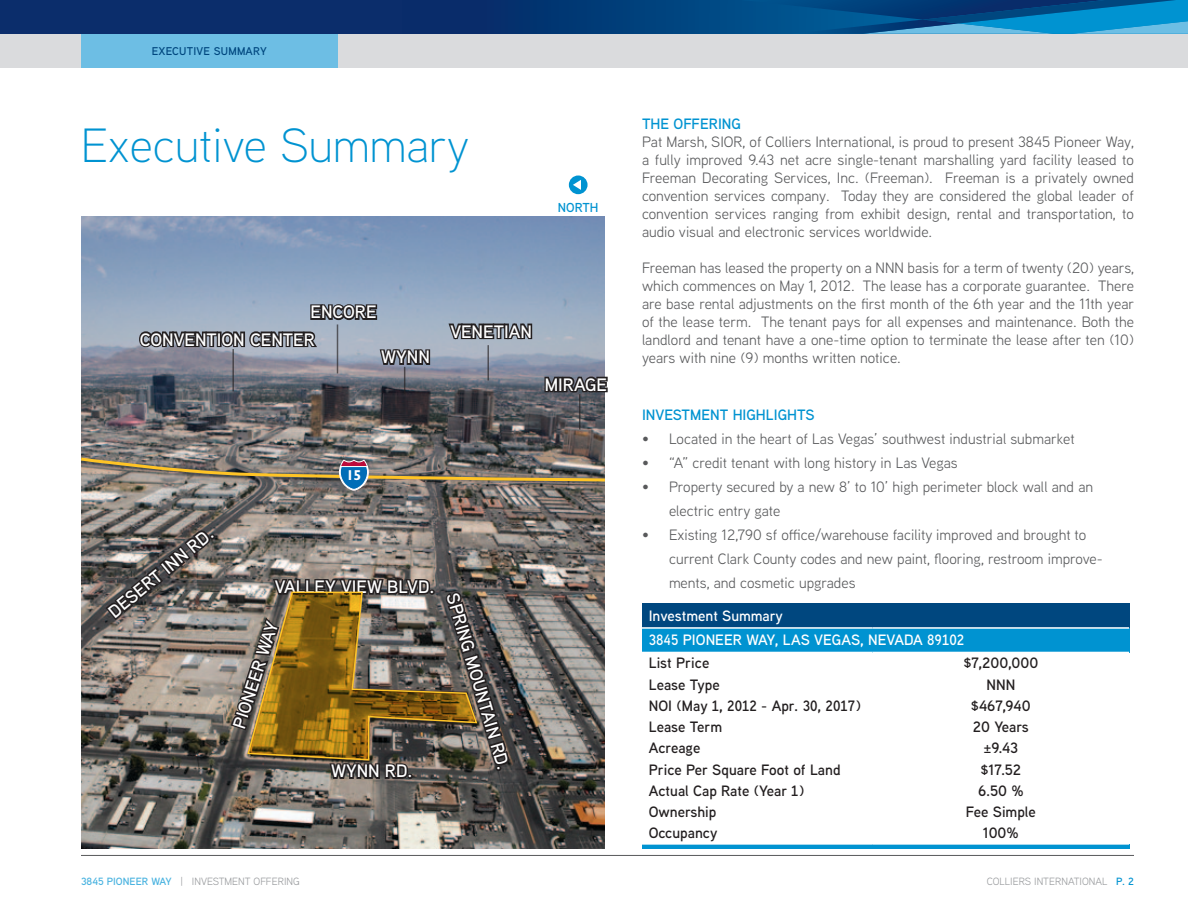
<style>
.page{position:relative;width:1188px;height:918px;background:#fff}
.page>*{position:absolute;margin:0;border:0;box-sizing:border-box;transform-origin:0 0}
.t1{font:300 48px "Aaux Next";color:#0093d1}
.t2{font:600 18px "Aaux Next";color:#fff}
.t3{font:15px/18px "Aaux Next";color:#58595b;text-align:justify}
.t4{font:600 15px "Aaux Next";color:#231f20}
.t5{font:600 15px/24.5px "Aaux Next";color:#fff}
.t6{font:600 15px "Aaux Next";color:#0093d1}
.t7{font:700 14.4px "Gill Sans";color:#fff}
.t8{font:700 14.4px "Gill Sans";color:#fff;scale:1.25 1}
.t9{font:600 13.05px "Aaux Next";color:#0093d1}
.t10{font:600 11.25px "Aaux Next";letter-spacing:.02em;color:#00477f}
.t11{font:10.5px "Aaux Next";color:#97999c}
.s1{font-weight:600;color:#4ab3e0}
.s2{font-weight:600;color:#0093d1}
</style>
<div class="page">
<hr style="left:81px;top:855px;width:1053px;height:1px;background:#58595b">
<div style="left:0;top:34px;width:1188px;height:34px;background:#dadbdd"></div>
<div style="left:0;top:0;width:1188px;height:34px;background:#0b2d6b"></div>
<svg style="left:544px;top:0;width:197px;height:34px"></svg>
<svg style="left:741px;top:0;width:447px;height:34px"></svg>
<div style="left:81px;top:34px;width:257px;height:34px;background:#6dbee4"></div>
<img style="left:81px;top:216px;width:524px;height:633px">
<div style="left:642px;top:603px;width:487px;height:25px;background:#00477f"></div>
<div style="left:642px;top:628px;width:487px;height:24px;background:#0093d1"></div>
<hr style="left:642px;top:844px;width:487px;height:4px;background:#0093d1">
<hr style="left:642px;top:627px;width:231px;height:2px;background:#fff">
<hr style="left:873px;top:627px;width:256px;height:2px;background:#fff">
<hr style="left:642px;top:843px;width:231px;height:2px;background:#fff">
<hr style="left:873px;top:843px;width:256px;height:2px;background:#fff">
<div style="left:569px;top:176px;width:19px;height:18px;background:#0093d1;border-radius:50%"></div>
<svg style="left:573px;top:180px;width:8px;height:10px"></svg>
<svg style="left:446px;top:318px;width:88px;height:27px;background:#6a707a"></svg>
<svg style="left:543px;top:367px;width:65px;height:29px;background:#51535c"></svg>
<img style="left:103px;top:530px;width:112px;height:92px">
<svg style="left:138px;top:299px;width:294px;height:95px;background:#7f8694"></svg>
<hr style="left:487px;top:345px;width:2px;height:36px;background:#231f20">
<hr style="left:579px;top:394px;width:1px;height:36px;background:#231f20">
<img style="left:229px;top:571px;width:281px;height:216px">
<img style="left:81px;top:456px;width:524px;height:35px">
<p class="t10" style="left:152px;top:43px;width:117px">EXECUTIVE SUMMARY</p>
<h1 class="t1" style="left:81px;top:113px;width:390px">Executive Summary</h1>
<p class="t9" style="left:558px;top:198px;width:42px">NORTH</p>
<p class="t2" style="left:310px;top:300px;width:68px">ENCORE</p>
<p class="t2" style="left:140px;top:327px;width:176px">CONVENTION CENTER</p>
<p class="t2" style="left:381px;top:345px;width:50px">WYNN</p>
<p class="t2" style="left:450px;top:319px;width:83px">VENETIAN</p>
<p class="t2" style="left:545px;top:372px;width:64px">MIRAGE</p>
<p class="t7" style="left:346px;top:467px;width:17px">15</p>
<p class="t2" style="left:103px;top:604px;width:131px;rotate:-39deg">DESERT INN RD.</p>
<p class="t2" style="left:275px;top:574px;width:161px">VALLEY VIEW BLVD.</p>
<p class="t2" style="left:227px;top:724px;width:113px;rotate:-72deg">PIONEER WAY</p>
<p class="t2" style="left:331px;top:759px;width:83px">WYNN RD.</p>
<p class="t2" style="left:463px;top:590px;width:185px;rotate:73deg">SPRING MOUNTAIN RD.</p>
<p class="t8" style="left:476px;top:697px;width:14px;rotate:-180deg">N</p>
<p class="t6" style="left:642px;top:114px;width:67px">The Offering</p>
<p class="t3" style="left:642px;top:133px;width:494px">Pat Marsh, SIOR, of Colliers International, is proud to present 3845 Pioneer Way, a fully improved 9.43 net acre single-tenant marshalling yard facility leased to Freeman Decorating Services, Inc. (Freeman). Freeman is a privately owned convention services company. Today they are considered the global leader of convention services ranging from exhibit design, rental and transportation, to audio visual and electronic services worldwide.</p>
<p class="t3" style="left:642px;top:259px;width:494px">Freeman has leased the property on a NNN basis for a term of twenty (20) years, which commences on May 1, 2012. The lease has a corporate guarantee. There are base rental adjustments on the first month of the 6th year and the 11th year of the lease term. The tenant pays for all expenses and maintenance. Both the landlord and tenant have a one-time option to terminate the lease after ten (10) years with nine (9) months written notice.</p>
<p class="t6" style="left:642px;top:405px;width:10px">investment</p>
<p class="t6" style="left:733px;top:405px;width:19px">Highlights</p>
<p class="t3" style="left:642px;top:430px;width:434px">• Located in the heart of Las Vegas’ southwest industrial submarket</p>
<p class="t3" style="left:642px;top:454px;width:317px">• “A” credit tenant with long history in Las Vegas</p>
<p class="t3" style="left:669px;top:475px;width:426px;line-height:24px;text-indent:-27px">• Property secured by a new 8’ to 10’ high perimeter block wall and an electric entry gate</p>
<p class="t3" style="left:669px;top:523px;width:435px;line-height:24px;text-align:left;text-indent:-27px">• Existing 12,790 sf office/warehouse facility improved and brought to current Clark County codes and new paint, flooring, restroom improve&shy;ments, and cosmetic upgrades</p>
<p class="t5" style="left:649px;top:603px;width:317px">Investment Summary<br>3845 PIONEER WAY, LAS VEGAS, NEVADA 89102</p>
<p class="t4" style="left:649px;top:653px;width:62px">List Price</p>
<p class="t4" style="left:963px;top:653px;width:76px">$7,200,000</p>
<p class="t4" style="left:649px;top:674px;width:73px">Lease Type</p>
<p class="t4" style="left:986px;top:674px;width:30px">NNN</p>
<p class="t4" style="left:649px;top:695px;width:214px">NOI (May 1, 2012 - Apr. 30, 2017)</p>
<p class="t4" style="left:971px;top:695px;width:61px">$467,940</p>
<p class="t4" style="left:649px;top:717px;width:75px">Lease Term</p>
<p class="t4" style="left:973px;top:717px;width:58px">20 Years</p>
<p class="t4" style="left:649px;top:738px;width:53px">Acreage</p>
<p class="t4" style="left:983px;top:738px;width:36px">±9.43</p>
<p class="t4" style="left:649px;top:759px;width:193px">Price Per Square Foot of Land</p>
<p class="t4" style="left:980px;top:759px;width:42px">$17.52</p>
<p class="t4" style="left:649px;top:780px;width:157px">Actual Cap Rate (Year 1)</p>
<p class="t4" style="left:978px;top:780px;width:47px">6.50 %</p>
<p class="t4" style="left:649px;top:802px;width:69px">Ownership</p>
<p class="t4" style="left:966px;top:802px;width:71px">Fee Simple</p>
<p class="t4" style="left:649px;top:823px;width:70px">Occupancy</p>
<p class="t4" style="left:983px;top:823px;width:37px">100%</p>
<p class="t11" style="left:81px;top:874px;width:220px"><span class="s1">3845 PIONEER WAY</span> | INVESTMENT OFFERING</p>
<p class="t11" style="left:987px;top:874px;width:149px">COLLIERS INTERNATIONAL <span class="s2">P. 2</span></p>
</div>
